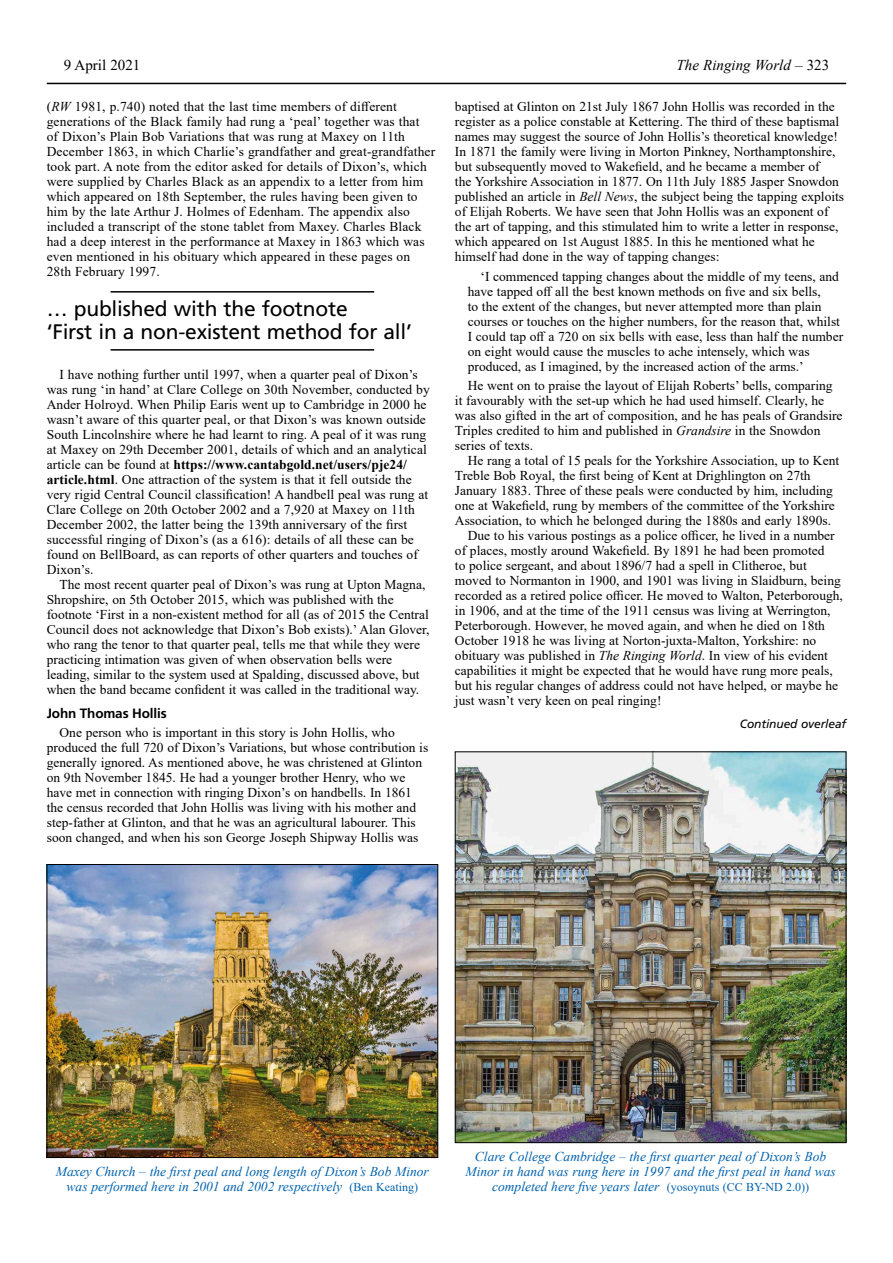
<style>
.page{position:relative;width:893px;height:1263px;background:#fff}
.page>*{position:absolute;margin:0;border:0;box-sizing:border-box;transform-origin:0 0}
.t1{font:21px/22.5px "Frutiger LT Std";letter-spacing:-.01em;color:#000}
.t2{font:italic 15px "Times New Roman";color:#000}
.t3{font:15px "Times New Roman";color:#000}
.t4{font:13.5px/15px "Times New Roman";color:#000}
.t5{font:italic 13.5px/15px "Times New Roman";color:#0061ad;text-align:center}
.t6{font:700 13.5px "Frutiger LT Std";letter-spacing:-.01em;color:#000}
.t7{font:italic 12px "Frutiger LT Std";letter-spacing:-.01em;color:#000}
.s1{font-style:normal}
.s2{font-style:italic}
.s3{font-weight:700}
.s4{font-style:normal;font-size:12px}
</style>
<div class="page">
<hr style="left:47px;top:83px;width:799px;height:1px;background:#000">
<hr style="left:111px;top:291px;width:263px;height:2px;background:#000">
<hr style="left:111px;top:349px;width:263px;height:2px;background:#000">
<img style="left:49px;top:866px;width:387px;height:290px">
<div style="left:47px;top:864px;width:391px;height:294px;border:1px solid #000"></div>
<img style="left:457px;top:754px;width:387px;height:387px">
<div style="left:455px;top:752px;width:391px;height:391px;border:1px solid #000"></div>
<p class="t3" style="left:64px;top:54px;width:78px">9 April 2021</p>
<p class="t2" style="left:677px;top:55px;width:154px">The Ringing World <span class="s1">– 323</span></p>
<p class="t4" style="left:47px;top:99px;width:390px">(<span class="s2">RW</span> 1981, p.740) noted that the last time members of different generations of the Black family had rung a ‘peal’ together was that<br>of Dixon’s Plain Bob Variations that was rung at Maxey on 11th December 1863, in which Charlie’s grandfather and great-grandfather took part. A note from the editor asked for details of Dixon’s, which were supplied by Charles Black as an appendix to a letter from him which appeared on 18th September, the rules having been given to him by the late Arthur J. Holmes of Edenham. The appendix also included a transcript of the stone tablet from Maxey. Charles Black had a deep interest in the performance at Maxey in 1863 which was even mentioned in his obituary which appeared in these pages on 28th February 1997.</p>
<h1 class="t1" style="left:47px;top:298px;width:367px">… published with the footnote<br>‘First in a non-existent method for all’</h1>
<p class="t4" style="left:47px;top:367px;width:384px;text-indent:13px">I have nothing further until 1997, when a quarter peal of Dixon’s was rung ‘in hand’ at Clare College on 30th November, conducted by Ander Holroyd. When Philip Earis went up to Cambridge in 2000 he wasn’t aware of this quarter peal, or that Dixon’s was known outside South Lincolnshire where he had learnt to ring. A peal of it was rung at Maxey on 29th December 2001, details of which and an analytical article can be found at <span class="s3">https://www.cantabgold.net/users/pje24/ article.html</span>. One attraction of the system is that it fell outside the very rigid Central Council classification! A handbell peal was rung at Clare College on 20th October 2002 and a 7,920 at Maxey on 11th December 2002, the latter being the 139th anniversary of the first successful ringing of Dixon’s (as a 616): details of all these can be found on BellBoard, as can reports of other quarters and touches of Dixon’s.</p>
<p class="t4" style="left:47px;top:577px;width:384px;text-indent:13px">The most recent quarter peal of Dixon’s was rung at Upton Magna, Shropshire, on 5th October 2015, which was published with the footnote ‘First in a non-existent method for all (as of 2015 the Central Council does not acknowledge that Dixon’s Bob exists).’ Alan Glover, who rang the tenor to that quarter peal, tells me that while they were practicing intimation was given of when observation bells were leading, similar to the system used at Spalding, discussed above, but when the band became confident it was called in the traditional way.</p>
<p class="t6" style="left:47px;top:705px;width:121px">John Thomas Hollis</p>
<p class="t4" style="left:47px;top:724px;width:383px;text-indent:13px">One person who is important in this story is John Hollis, who produced the full 720 of Dixon’s Variations, but whose contribution is generally ignored. As mentioned above, he was christened at Glinton on 9th November 1845. He had a younger brother Henry, who we have met in connection with ringing Dixon’s on handbells. In 1861 the census recorded that John Hollis was living with his mother and step-father at Glinton, and that he was an agricultural labourer. This soon changed, and when his son George Joseph Shipway Hollis was</p>
<p class="t4" style="left:455px;top:99px;width:391px">baptised at Glinton on 21st July 1867 John Hollis was recorded in the register as a police constable at Kettering. The third of these baptismal names may suggest the source of John Hollis’s theoretical knowledge!<br>In 1871 the family were living in Morton Pinkney, Northamptonshire, but subsequently moved to Wakefield, and he became a member of<br>the Yorkshire Association in 1877. On 11th July 1885 Jasper Snowdon published an article in <span class="s2">Bell News</span>, the subject being the tapping exploits of Elijah Roberts. We have seen that John Hollis was an exponent of the art of tapping, and this stimulated him to write a letter in response, which appeared on 1st August 1885. In this he mentioned what he himself had done in the way of tapping changes:</p>
<p class="t4" style="left:468px;top:268px;width:377px;text-indent:13px">‘I commenced tapping changes about the middle of my teens, and have tapped off all the best known methods on five and six bells,<br>to the extent of the changes, but never attempted more than plain courses or touches on the higher numbers, for the reason that, whilst I could tap off a 720 on six bells with ease, less than half the number on eight would cause the muscles to ache intensely, which was produced, as I imagined, by the increased action of the arms.’</p>
<p class="t4" style="left:455px;top:377px;width:389px;text-indent:13px">He went on to praise the layout of Elijah Roberts’ bells, comparing it favourably with the set-up which he had used himself. Clearly, he was also gifted in the art of composition, and he has peals of Grandsire Triples credited to him and published in <span class="s2">Grandsire</span> in the Snowdon series of texts.</p>
<p class="t4" style="left:468px;top:452px;width:373px">He rang a total of 15 peals for the Yorkshire Association, up to Kent</p>
<p class="t4" style="left:455px;top:467px;width:357px">Treble Bob Royal, the first being of Kent at Drighlington on 27th</p>
<p class="t4" style="left:455px;top:482px;width:380px">January 1883. Three of these peals were conducted by him, including</p>
<p class="t4" style="left:455px;top:497px;width:381px">one at Wakefield, rung by members of the committee of the Yorkshire</p>
<p class="t4" style="left:455px;top:512px;width:378px">Association, to which he belonged during the 1880s and early 1890s.</p>
<p class="t4" style="left:468px;top:527px;width:368px">Due to his various postings as a police officer, he lived in a number</p>
<p class="t4" style="left:455px;top:542px;width:371px">of places, mostly around Wakefield. By 1891 he had been promoted</p>
<p class="t4" style="left:455px;top:557px;width:353px">to police sergeant, and about 1896/7 had a spell in Clitheroe, but</p>
<p class="t4" style="left:455px;top:572px;width:387px">moved to Normanton in 1900, and 1901 was living in Slaidburn, being</p>
<p class="t4" style="left:455px;top:587px;width:389px">recorded as a retired police officer. He moved to Walton, Peterborough,</p>
<p class="t4" style="left:455px;top:602px;width:377px">in 1906, and at the time of the 1911 census was living at Werrington,</p>
<p class="t4" style="left:455px;top:617px;width:371px">Peterborough. However, he moved again, and when he died on 18th</p>
<p class="t4" style="left:455px;top:632px;width:363px">October 1918 he was living at Norton-juxta-Malton, Yorkshire: no</p>
<p class="t4" style="left:455px;top:647px;width:374px">obituary was published in <span class="s2">The Ringing World</span>. In view of his evident</p>
<p class="t4" style="left:455px;top:662px;width:379px">capabilities it might be expected that he would have rung more peals,</p>
<p class="t4" style="left:455px;top:677px;width:385px">but his regular changes of address could not have helped, or maybe he</p>
<p class="t4" style="left:455px;top:692px;width:208px">just wasn’t very keen on peal ringing!</p>
<p class="t7" style="left:740px;top:716px;width:108px">Continued overleaf</p>
<p class="t5" style="left:56px;top:1163px;width:375px">Maxey Church – the first peal and long length of Dixon’s Bob Minor was performed here in 2001 and 2002 respectively <span class="s4">(Ben Keating)</span></p>
<p class="t5" style="left:465px;top:1148px;width:372px">Clare College Cambridge – the first quarter peal of Dixon’s Bob<br>Minor in hand was rung here in 1997 and the first peal in hand was completed here five years later <span class="s4">(yosoynuts (CC BY-ND 2.0))</span></p>
</div>
